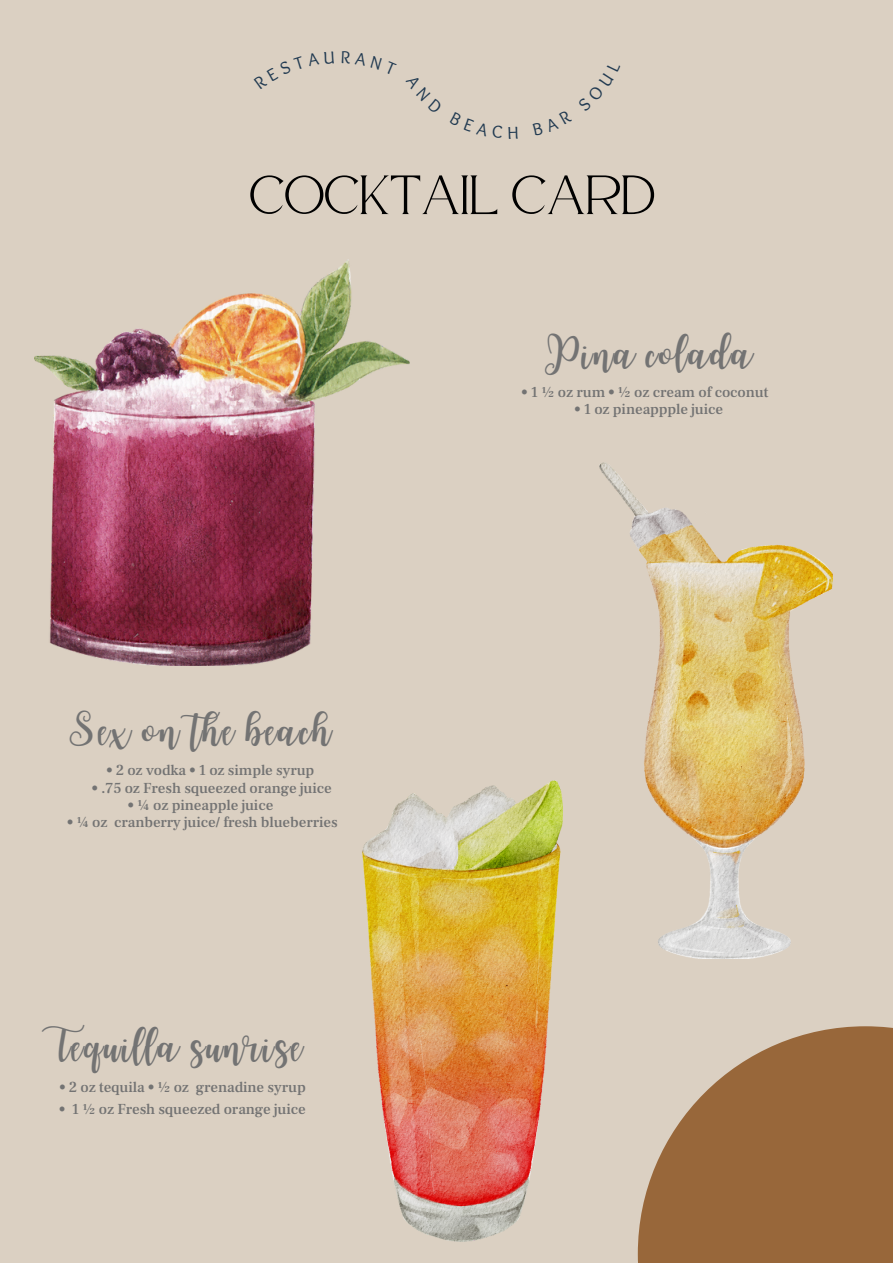
<style>
.page{position:relative;width:893px;height:1264px;background:#fff}
.page>*{position:absolute;margin:0;border:0;box-sizing:border-box;transform-origin:0 0}
.t1{font:55.2px "Atteron";letter-spacing:-.01em;color:#000}
.t2{font:33px "Joshico";letter-spacing:.055em;color:#737373}
.t3{font:500 15px "Frank Ruhl Libre";letter-spacing:-.01em;color:#737373}
</style>
<div class="page">
<div style="left:0;top:0;width:892px;height:1262px;background:#dbd0c2"></div>
<img style="left:34px;top:261px;width:376px;height:405px">
<img style="left:599px;top:463px;width:233px;height:495px">
<img style="left:362px;top:780px;width:201px;height:461px">
<svg style="left:637px;top:1026px;width:255px;height:236px;fill:#98673a"></svg>
<p class="t1" style="left:249px;top:163px;width:407px">COCKTAIL CARD</p>
<p class="t2" style="left:545px;top:324px;width:209px">Pina colada</p>
<p class="t3" style="left:521px;top:382px;width:248px">• 1 ½ oz rum • ½ oz cream of coconut</p>
<p class="t2" style="left:70px;top:701px;width:263px">Sex on the beach</p>
<p class="t3" style="left:106px;top:761px;width:209px">• 2 oz vodka • 1 oz simple syrup</p>
<p class="t3" style="left:128px;top:795px;width:147px">• ¼ oz pineapple juice</p>
<p class="t3" style="left:92px;top:778px;width:242px">• .75 oz Fresh squeezed orange juice</p>
<p class="t3" style="left:67px;top:812px;width:272px">• ¼ oz cranberry juice/ fresh blueberries</p>
<p class="t2" style="left:59px;top:1017px;width:245px">Tequilla sunrise</p>
<p class="t3" style="left:59px;top:1077px;width:248px">• 2 oz tequila • ½ oz grenadine syrup</p>
<p class="t3" style="left:59px;top:1099px;width:248px">• 1 ½ oz Fresh squeezed orange juice</p>
<p class="t3" style="left:574px;top:399px;width:150px">• 1 oz pineappple juice</p>
</div>
